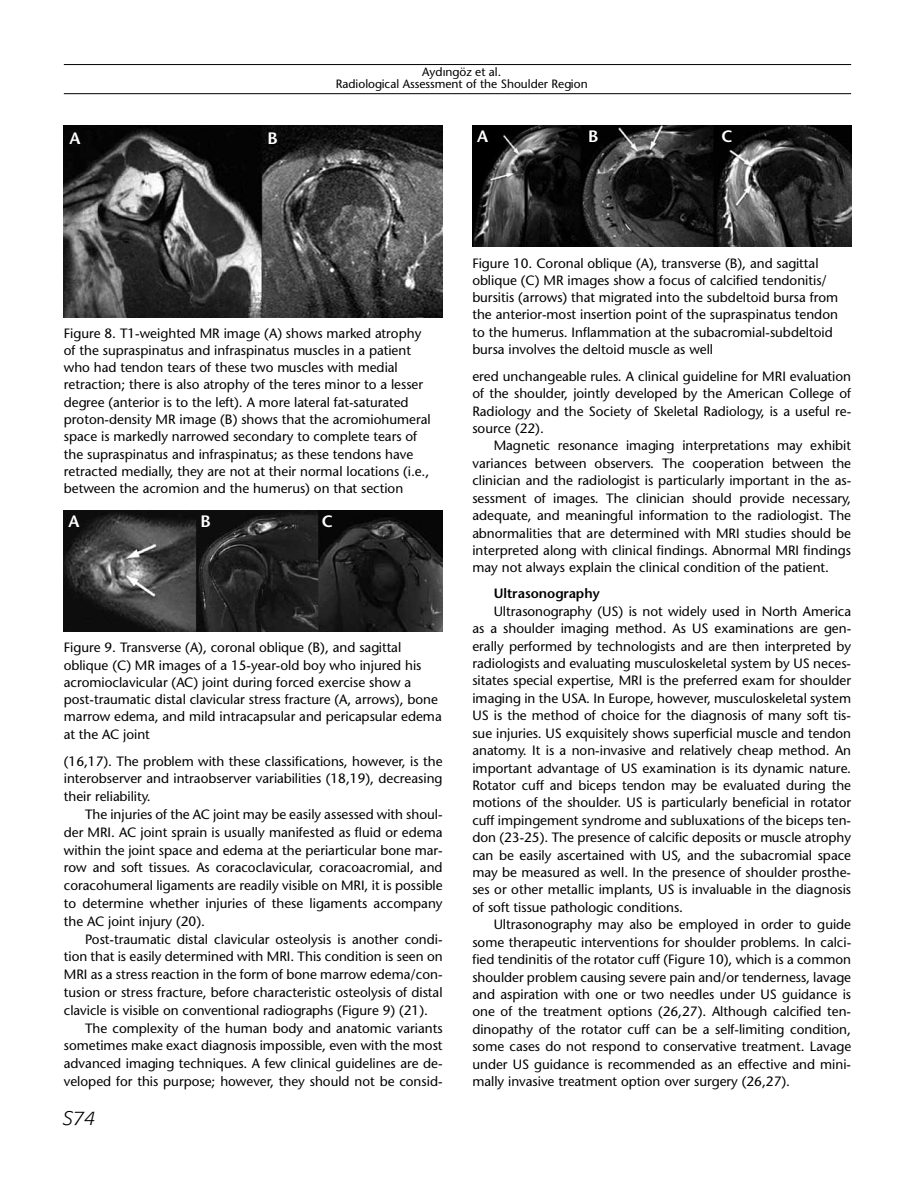
<style>
.page{position:relative;width:915px;height:1191px;background:#fff}
.page>*{position:absolute;margin:0;border:0;box-sizing:border-box;transform-origin:0 0}
.t1{font:19.5px "Formata Light Ita Tr";color:#000}
.t2{font:700 16.5px "Stone Sans";color:#fff}
.t3{font:13.5px/17.4px "Stone Sans Normal Tr";color:#000;text-align:justify}
.t4{font:700 13.5px "Stone Sans";color:#000}
.t5{font:12px/12px "Stone Sans Normal Tr";color:#000;text-align:center}
</style>
<div class="page">
<hr style="left:64px;top:93px;width:786px;height:1px;background:#000">
<hr style="left:64px;top:64px;width:786px;height:1px;background:#000">
<img style="left:64px;top:126px;width:378px;height:191px">
<img style="left:64px;top:510px;width:378px;height:122px">
<img style="left:472px;top:126px;width:378px;height:121px">
<p class="t2" style="left:70px;top:128px;width:13px">A</p>
<p class="t2" style="left:267px;top:128px;width:12px">B</p>
<p class="t5" style="left:335px;top:66px;width:253px">Aydıngöz et al.<br>Radiological Assessment of the Shoulder Region</p>
<p class="t2" style="left:477px;top:126px;width:13px">A</p>
<p class="t2" style="left:588px;top:126px;width:12px">B</p>
<p class="t2" style="left:721px;top:126px;width:13px">C</p>
<p class="t3" style="left:64px;top:324px;width:368px;text-align:left">Figure 8. T1-weighted MR image (A) shows marked atrophy of the supraspinatus and infraspinatus muscles in a patient who had tendon tears of these two muscles with medial retraction; there is also atrophy of the teres minor to a lesser degree (anterior is to the left). A more lateral fat-saturated proton-density MR image (B) shows that the acromiohumeral space is markedly narrowed secondary to complete tears of the supraspinatus and infraspinatus; as these tendons have retracted medially, they are not at their normal locations (i.e., between the acromion and the humerus) on that section</p>
<p class="t2" style="left:69px;top:511px;width:13px">A</p>
<p class="t2" style="left:200px;top:511px;width:12px">B</p>
<p class="t2" style="left:322px;top:511px;width:13px">C</p>
<p class="t3" style="left:64px;top:639px;width:379px;text-align:left">Figure 9. Transverse (A), coronal oblique (B), and sagittal oblique (C) MR images of a 15-year-old boy who injured his acromioclavicular (AC) joint during forced exercise show a post-traumatic distal clavicular stress fracture (A, arrows), bone marrow edema, and mild intracapsular and pericapsular edema at the AC joint</p>
<p class="t3" style="left:64px;top:752px;width:380px;line-height:17.9px">(16,17). The problem with these classifications, however, is the interobserver and intraobserver variabilities (18,19), decreasing their reliability.</p>
<p class="t3" style="left:64px;top:805px;width:380px;line-height:17.9px;text-indent:21px">The injuries of the AC joint may be easily assessed with shoul&shy;der MRI. AC joint sprain is usually manifested as fluid or edema within the joint space and edema at the periarticular bone mar&shy;row and soft tissues. As coracoclavicular, coracoacromial, and coracohumeral ligaments are readily visible on MRI, it is possible to determine whether injuries of these ligaments accompany the AC joint injury (20).</p>
<p class="t3" style="left:64px;top:929px;width:380px;line-height:17.9px;text-indent:21px">Post-traumatic distal clavicular osteolysis is another condi&shy;tion that is easily determined with MRI. This condition is seen on MRI as a stress reaction in the form of bone marrow edema/con&shy;tusion or stress fracture, before characteristic osteolysis of distal clavicle is visible on conventional radiographs (Figure 9) (21).</p>
<p class="t3" style="left:64px;top:1018px;width:380px;line-height:17.9px;text-indent:21px">The complexity of the human body and anatomic variants sometimes make exact diagnosis impossible, even with the most advanced imaging techniques. A few clinical guidelines are de&shy;veloped for this purpose; however, they should not be consid-</p>
<h1 class="t1" style="left:63px;top:1106px;width:34px">S74</h1>
<p class="t3" style="left:472px;top:254px;width:367px;text-align:left">Figure 10. Coronal oblique (A), transverse (B), and sagittal oblique (C) MR images show a focus of calcified tendonitis/ bursitis (arrows) that migrated into the subdeltoid bursa from the anterior-most insertion point of the supraspinatus tendon to the humerus. Inflammation at the subacromial-subdeltoid bursa involves the deltoid muscle as well</p>
<p class="t3" style="left:472px;top:367px;width:380px">ered unchangeable rules. A clinical guideline for MRI evaluation of the shoulder, jointly developed by the American College of Radiology and the Society of Skeletal Radiology, is a useful re&shy;source (22).</p>
<p class="t3" style="left:472px;top:437px;width:380px;text-indent:21px">Magnetic resonance imaging interpretations may exhibit variances between observers. The cooperation between the clinician and the radiologist is particularly important in the as&shy;sessment of images. The clinician should provide necessary, adequate, and meaningful information to the radiologist. The abnormalities that are determined with MRI studies should be interpreted along with clinical findings. Abnormal MRI findings may not always explain the clinical condition of the patient.</p>
<p class="t4" style="left:493px;top:585px;width:107px">Ultrasonography</p>
<p class="t3" style="left:472px;top:602px;width:380px;text-indent:21px">Ultrasonography (US) is not widely used in North America as a shoulder imaging method. As US examinations are gen&shy;erally performed by technologists and are then interpreted by radiologists and evaluating musculoskeletal system by US neces&shy;sitates special expertise, MRI is the preferred exam for shoulder imaging in the USA. In Europe, however, musculoskeletal system US is the method of choice for the diagnosis of many soft tis&shy;sue injuries. US exquisitely shows superficial muscle and tendon anatomy. It is a non-invasive and relatively cheap method. An important advantage of US examination is its dynamic nature.<br>Rotator cuff and biceps tendon may be evaluated during the motions of the shoulder. US is particularly beneficial in rotator cuff impingement syndrome and subluxations of the biceps ten&shy;don (23-25). The presence of calcific deposits or muscle atrophy can be easily ascertained with US, and the subacromial space may be measured as well. In the presence of shoulder prosthe&shy;ses or other metallic implants, US is invaluable in the diagnosis of soft tissue pathologic conditions.</p>
<p class="t3" style="left:472px;top:915px;width:380px;text-indent:21px">Ultrasonography may also be employed in order to guide some therapeutic interventions for shoulder problems. In calci&shy;fied tendinitis of the rotator cuff (Figure 10), which is a common shoulder problem causing severe pain and/or tenderness, lavage and aspiration with one or two needles under US guidance is one of the treatment options (26,27). Although calcified ten&shy;dinopathy of the rotator cuff can be a self-limiting condition, some cases do not respond to conservative treatment. Lavage under US guidance is recommended as an effective and mini&shy;mally invasive treatment option over surgery (26,27).</p>
</div>
